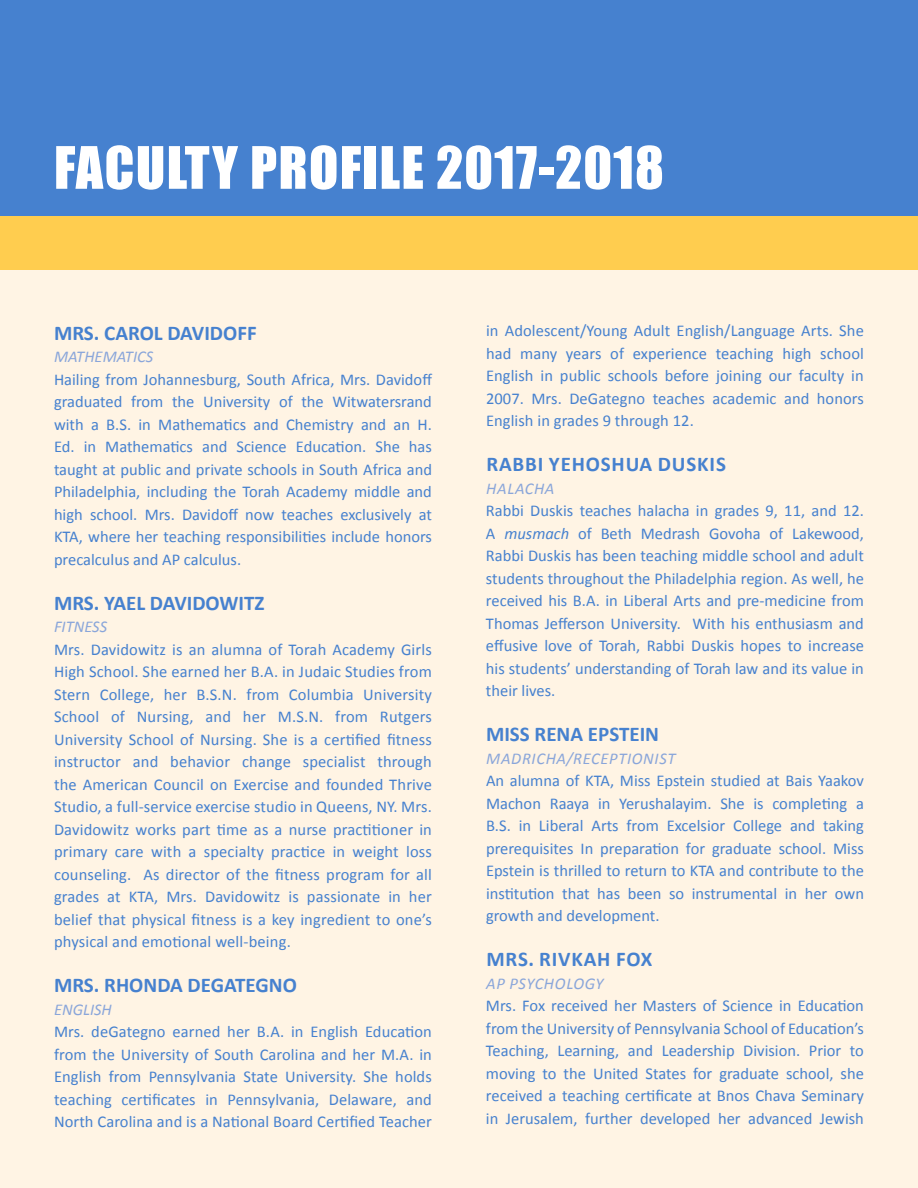
<style>
.page{position:relative;width:918px;height:1188px;background:#fff}
.page>*{position:absolute;margin:0;border:0;box-sizing:border-box;transform-origin:0 0}
.t1{font:54px "Impact";letter-spacing:.025em;color:#fff}
.t2{font:700 21px "Calibri";letter-spacing:.035em;color:#4681cf}
.t3{font:16.5px/22.5px "Calibri";color:#4681cf;text-align:justify}
.t4{font:italic 16.5px "Calibri";color:#8aa6da}
.s1{font-style:italic}
</style>
<div class="page">
<div style="left:0;top:59px;width:918px;height:1129px;background:#fff4e4"></div>
<div style="left:0;top:0;width:918px;height:216px;background:#4681cf"></div>
<div style="left:0;top:216px;width:918px;height:54px;background:#ffcd4f"></div>
<h1 class="t1" style="left:54px;top:126px;width:611px">FACULTY PROFILE 2017-2018</h1>
<p class="t2" style="left:54px;top:319px;width:14px">MRS</p>
<p class="t2" style="left:94px;top:319px;width:23px">. CAROL</p>
<p class="t2" style="left:168px;top:319px;width:11px">DAVIDOFF</p>
<p class="t4" style="left:54px;top:346px;width:101px">MATHEMATICS</p>
<p class="t3" style="left:54px;top:368px;width:380px">Hailing from Johannesburg, South Africa, Mrs. Davidoff graduated from the University of the Witwatersrand with a B.S. in Mathematics and Chemistry and an H.<br>Ed. in Mathematics and Science Education. She has taught at public and private schools in South Africa and Philadelphia, including the Torah Academy middle and high school. Mrs. Davidoff now teaches exclusively at KTA, where her teaching responsibilities include honors precalculus and AP calculus.</p>
<p class="t2" style="left:54px;top:589px;width:14px">MRS</p>
<p class="t2" style="left:94px;top:589px;width:69px">. YAEL DAVIDOWIT</p>
<p class="t2" style="left:255px;top:589px;width:12px">Z</p>
<p class="t4" style="left:54px;top:616px;width:55px">FITNESS</p>
<p class="t3" style="left:54px;top:638px;width:379px">Mrs. Davidowitz is an alumna of Torah Academy Girls High School. She earned her B.A. in Judaic Studies from Stern College, her B.S.N. from Columbia University School of Nursing, and her M.S.N. from Rutgers University School of Nursing. She is a certified fitness instructor and behavior change specialist through the American Council on Exercise and founded Thrive Studio, a full-service exercise studio in Queens, NY. Mrs.<br>Davidowitz works part time as a nurse practitioner in primary care with a specialty practice in weight loss counseling. As director of the fitness program for all grades at KTA, Mrs. Davidowitz is passionate in her belief that physical fitness is a key ingredient to one’s physical and emotional well-being.</p>
<p class="t2" style="left:54px;top:972px;width:14px">MRS</p>
<p class="t2" style="left:94px;top:972px;width:24px">. RHON</p>
<p class="t2" style="left:157px;top:972px;width:126px">DA DEGATEGNO</p>
<p class="t4" style="left:54px;top:998px;width:59px">ENGLISH</p>
<p class="t3" style="left:54px;top:1021px;width:379px">Mrs. deGategno earned her B.A. in English Education from the University of South Carolina and her M.A. in English from Pennsylvania State University. She holds teaching certificates in Pennsylvania, Delaware, and North Carolina and is a National Board Certified Teacher</p>
<p class="t3" style="left:486px;top:320px;width:379px">in Adolescent/Young Adult English/Language Arts. She had many years of experience teaching high school English in public schools before joining our faculty in 2007. Mrs. DeGategno teaches academic and honors English in grades 9 through 12.</p>
<p class="t2" style="left:486px;top:451px;width:241px">RABBI YEHOSHUA DUSKIS</p>
<p class="t4" style="left:486px;top:477px;width:22px">HALACHA</p>
<p class="t3" style="left:486px;top:500px;width:380px">Rabbi Duskis teaches halacha in grades 9, 11, and 12.<br>A <span class="s1">MUSMACH</span> of Beth Medrash Govoha of Lakewood, Rabbi Duskis has been teaching middle school and adult students throughout the Philadelphia region. As well, he received his B.A. in Liberal Arts and pre-medicine from Thomas Jefferson University. With his enthusiasm and effusive love of Torah, Rabbi Duskis hopes to increase his students’ understanding of Torah law and its value in their lives.</p>
<p class="t2" style="left:486px;top:721px;width:12px">MISS</p>
<p class="t2" style="left:535px;top:721px;width:115px">RENA EPSTEIN</p>
<p class="t4" style="left:486px;top:747px;width:25px">MADRICHA</p>
<p class="t4" style="left:567px;top:747px;width:26px">/RECEPTIONIST</p>
<p class="t3" style="left:486px;top:770px;width:380px">An alumna of KTA, Miss Epstein studied at Bais Yaakov Machon Raaya in Yerushalayim. She is completing a B.S. in Liberal Arts from Excelsior College and taking prerequisites In preparation for graduate school. Miss Epstein is thrilled to return to KTA and contribute to the institution that has been so instrumental in her own growth and development.</p>
<p class="t2" style="left:486px;top:946px;width:167px">MRS. RIVKAH FOX</p>
<p class="t4" style="left:486px;top:972px;width:43px">AP PSYCHOLOGY</p>
<p class="t3" style="left:486px;top:995px;width:380px">Mrs. Fox received her Masters of Science in Education from the University of Pennsylvania School of Education’s Teaching, Learning, and Leadership Division. Prior to moving to the United States for graduate school, she received a teaching certificate at Bnos Chava Seminary in Jerusalem, further developed her advanced Jewish</p>
</div>
